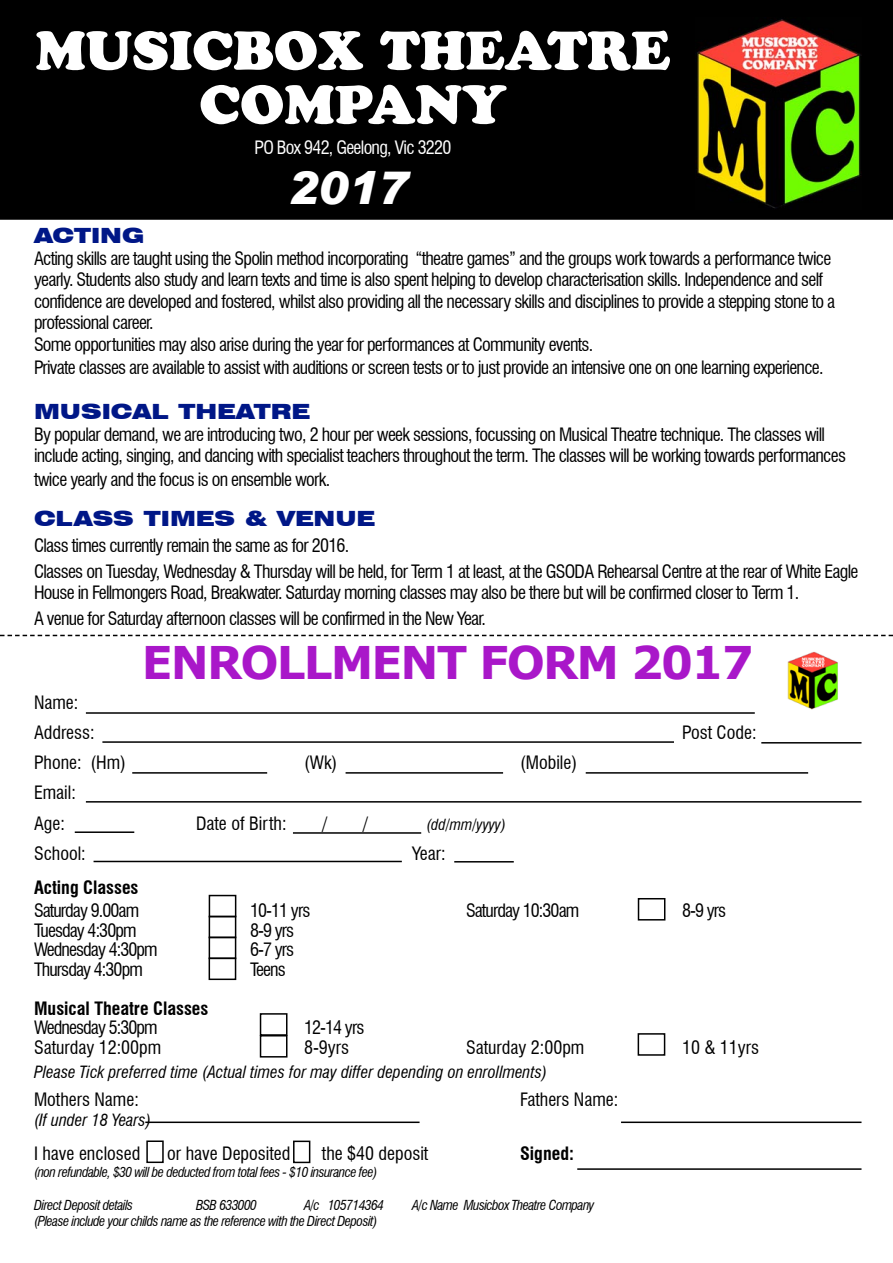
<style>
.page{position:relative;width:893px;height:1263px;background:#fff}
.page>*{position:absolute;margin:0;border:0;box-sizing:border-box;transform-origin:0 0}
.t1{font:54px/54px "Cooper Black Std";color:#fff;text-align:center}
.t2{font:700 45px "Verdana";letter-spacing:-.04em;color:#a917c9}
.t3{font:italic 900 45px "Arial";color:#fff}
.t4{font:900 expanded 21px "Swiss 721 BT";color:#001787}
.t5{font:condensed 18px/21.6px "Swiss 721 BT";letter-spacing:-.04em;color:#000}
.t6{font:condensed 18px/30.2px "Swiss 721 BT";color:#000}
.t7{font:700 condensed 18px "Swiss 721 BT";color:#000}
.t8{font:condensed 18px "Swiss 721 BT";letter-spacing:-.04em;color:#fff}
.t9{font:italic condensed 16.5px "Swiss 721 BT";color:#000}
.t10{font:italic condensed 15px "Swiss 721 BT";color:#000}
.t11{font:italic condensed 13.5px "Swiss 721 BT";letter-spacing:-.04em;color:#000}
</style>
<div class="page">
<div style="left:1px;top:1px;width:891px;height:218px;background:#000"></div>
<div style="left:0;top:0;width:893px;height:220px;border:2px solid #000"></div>
<div style="left:209px;top:895px;width:27px;height:22px;border:2px solid #000"></div>
<div style="left:209px;top:916px;width:27px;height:22px;border:2px solid #000"></div>
<div style="left:209px;top:936px;width:27px;height:23px;border:2px solid #000"></div>
<div style="left:209px;top:957px;width:27px;height:23px;border:2px solid #000"></div>
<div style="left:638px;top:898px;width:27px;height:22px;border:2px solid #000"></div>
<div style="left:260px;top:1013px;width:27px;height:23px;border:2px solid #000"></div>
<img style="left:695px;top:19px;width:167px;height:190px">
<hr style="left:86px;top:712px;width:669px;height:2px;background:#000">
<hr style="left:102px;top:741px;width:572px;height:2px;background:#000">
<hr style="left:761px;top:742px;width:100px;height:1px;background:#000">
<hr style="left:132px;top:772px;width:135px;height:2px;background:#000">
<hr style="left:346px;top:772px;width:157px;height:2px;background:#000">
<hr style="left:586px;top:772px;width:222px;height:2px;background:#000">
<hr style="left:86px;top:801px;width:775px;height:1px;background:#000">
<hr style="left:75px;top:831px;width:59px;height:2px;background:#000">
<hr style="left:293px;top:832px;width:128px;height:2px;background:#000">
<hr style="left:94px;top:861px;width:308px;height:1px;background:#000">
<hr style="left:454px;top:861px;width:60px;height:1px;background:#000">
<hr style="left:145px;top:1121px;width:275px;height:2px;background:#000">
<hr style="left:621px;top:1121px;width:240px;height:2px;background:#000">
<hr style="left:577px;top:1168px;width:284px;height:2px;background:#000">
<svg style="left:0;top:635px;width:893px;height:1px"></svg>
<img style="left:787px;top:651px;width:51px;height:58px">
<div style="left:260px;top:1035px;width:27px;height:22px;border:2px solid #000"></div>
<div style="left:638px;top:1033px;width:27px;height:23px;border:2px solid #000"></div>
<div style="left:146px;top:1140px;width:18px;height:23px;border:2px solid #000"></div>
<div style="left:293px;top:1140px;width:17px;height:23px;border:2px solid #000"></div>
<h1 class="t1" style="left:36px;top:24px;width:636px">MUSICBOX THEATRE<br>COMPANY</h1>
<p class="t8" style="left:255px;top:137px;width:198px">PO Box 942, Geelong, Vic 3220</p>
<h2 class="t3" style="left:288px;top:160px;width:122px">2017</h2>
<p class="t4" style="left:34px;top:223px;width:112px">ACTING</p>
<p class="t5" style="left:34px;top:247px;width:803px">Acting skills are taught using the Spolin method incorporating “theatre games” and the groups work towards a performance twice yearly. Students also study and learn texts and time is also spent helping to develop characterisation skills. Independence and self confidence are developed and fostered, whilst also providing all the necessary skills and disciplines to provide a stepping stone to a professional career.<br>Some opportunities may also arise during the year for performances at Community events.</p>
<p class="t5" style="left:34px;top:357px;width:791px">Private classes are available to assist with auditions or screen tests or to just provide an intensive one on one learning experience.</p>
<p class="t4" style="left:34px;top:399px;width:278px">MUSICAL THEATRE</p>
<p class="t5" style="left:34px;top:423px;width:813px">By popular demand, we are introducing two, 2 hour per week sessions, focussing on Musical Theatre technique. The classes will include acting, singing, and dancing with specialist teachers throughout the term. The classes will be working towards performances</p>
<p class="t5" style="left:34px;top:468px;width:298px">twice yearly and the focus is on ensemble work.</p>
<p class="t4" style="left:34px;top:506px;width:282px">CLASS TIMES &amp; VENUE</p>
<p class="t5" style="left:34px;top:532px;width:826px;line-height:25.8px">Class times currently remain the same as for 2016.<br>Classes on Tuesday, Wednesday &amp; Thursday will be held, for Term 1 at least, at the GSODA Rehearsal Centre at the rear of White Eagle</p>
<p class="t5" style="left:34px;top:580px;width:767px;line-height:25.8px">House in Fellmongers Road, Breakwater. Saturday morning classes may also be there but will be confirmed closer to Term 1.<br>A venue for Saturday afternoon classes will be confirmed in the New Year.</p>
<p class="t6" style="left:34px;top:687px;width:62px">Name:<br>Address:</p>
<h2 class="t2" style="left:142px;top:631px;width:613px">ENROLLMENT FORM 2017</h2>
<p class="t6" style="left:682px;top:718px;width:76px">Post Code:</p>
<p class="t5" style="left:34px;top:752px;width:93px">Phone: (Hm)</p>
<p class="t5" style="left:304px;top:752px;width:35px">(Wk)</p>
<p class="t5" style="left:520px;top:752px;width:59px">(Mobile)</p>
<p class="t6" style="left:34px;top:778px;width:43px">Email:<br>Age:</p>
<p class="t6" style="left:196px;top:808px;width:92px">Date of Birth:</p>
<p class="t5" style="left:322px;top:812px;width:7px">/</p>
<p class="t5" style="left:363px;top:812px;width:7px">/</p>
<p class="t10" style="left:426px;top:815px;width:81px">(dd/mm/yyyy)</p>
<p class="t5" style="left:34px;top:842px;width:53px">School:</p>
<p class="t5" style="left:412px;top:842px;width:35px">Year:</p>
<p class="t7" style="left:34px;top:876px;width:106px">Acting Classes</p>
<p class="t5" style="left:34px;top:900px;width:107px">Saturday 9.00am</p>
<p class="t5" style="left:250px;top:900px;width:62px">10-11 yrs</p>
<p class="t5" style="left:466px;top:900px;width:115px">Saturday 10:30am</p>
<p class="t5" style="left:682px;top:900px;width:46px">8-9 yrs</p>
<p class="t5" style="left:34px;top:919px;width:104px">Tuesday 4:30pm</p>
<p class="t5" style="left:250px;top:919px;width:46px">8-9 yrs</p>
<p class="t5" style="left:34px;top:939px;width:125px">Wednesday 4:30pm</p>
<p class="t5" style="left:250px;top:939px;width:46px">6-7 yrs</p>
<p class="t5" style="left:34px;top:958px;width:110px">Thursday 4:30pm</p>
<p class="t5" style="left:250px;top:958px;width:37px">Teens</p>
<p class="t7" style="left:34px;top:997px;width:176px">Musical Theatre Classes</p>
<p class="t5" style="left:34px;top:1017px;width:125px">Wednesday 5:30pm</p>
<p class="t5" style="left:304px;top:1017px;width:62px">12-14 yrs</p>
<p class="t6" style="left:34px;top:1032px;width:129px">Saturday 12:00pm</p>
<p class="t5" style="left:304px;top:1036px;width:47px">8-9yrs</p>
<p class="t6" style="left:466px;top:1032px;width:120px">Saturday 2:00pm</p>
<p class="t5" style="left:682px;top:1036px;width:79px">10 &amp; 11yrs</p>
<p class="t9" style="left:34px;top:1062px;width:515px">Please Tick preferred time (Actual times for may differ depending on enrollments)</p>
<p class="t6" style="left:34px;top:1084px;width:106px">Mothers Name:</p>
<p class="t6" style="left:520px;top:1084px;width:100px">Fathers Name:</p>
<p class="t9" style="left:34px;top:1110px;width:119px">(If under 18 Years)</p>
<p class="t6" style="left:34px;top:1138px;width:108px">I have enclosed</p>
<p class="t6" style="left:167px;top:1138px;width:125px">or have Deposited</p>
<p class="t6" style="left:322px;top:1138px;width:108px">the $40 deposit</p>
<p class="t7" style="left:520px;top:1143px;width:55px">Signed:</p>
<p class="t11" style="left:34px;top:1163px;width:345px">(non refundable, $30 will be deducted from total fees - $10 insurance fee)</p>
<p class="t11" style="left:34px;top:1196px;width:101px">Direct Deposit details</p>
<p class="t11" style="left:196px;top:1196px;width:62px">BSB 633000</p>
<p class="t11" style="left:304px;top:1196px;width:81px">A/c 105714364</p>
<p class="t11" style="left:412px;top:1196px;width:184px">A/c Name Musicbox Theatre Company</p>
<p class="t11" style="left:34px;top:1213px;width:345px">(Please include your childs name as the reference with the Direct Deposit)</p>
</div>
